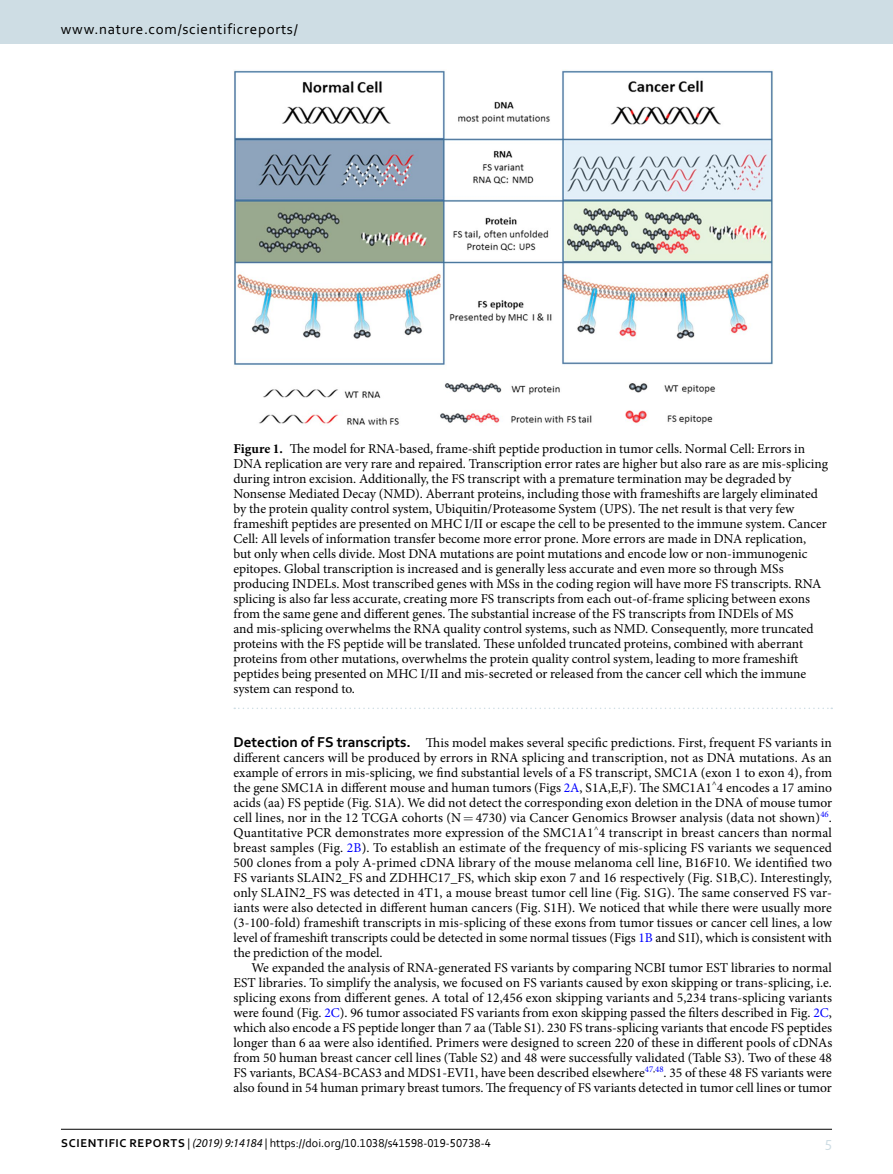
<style>
.page{position:relative;width:893px;height:1174px;background:#fff}
.page>*{position:absolute;margin:0;border:0;box-sizing:border-box;transform-origin:0 0}
.t1{font:15px "Corbel 2";letter-spacing:.045em;color:#000}
.t2{font:15px "Corbel 2";color:#cedde4}
.t3{font:13.5px/15px "Minion Pro";letter-spacing:-.005em;color:#000;text-align:justify}
.t4{font:12px "Corbel";color:#000}
.s1{font-weight:700}
.s2{font-family:"Corbel Bold 2";font-size:15px}
.s3{color:#00f}
.s4{font-family:"Corbel Bold 2"}
.s5{font-family:"Corbel 2"}
.s6{font-family:"Myriad Pro";font-style:italic}
</style>
<div class="page">
<hr style="left:61px;top:1129px;width:771px;height:1px;background:#000">
<div style="left:0;top:0;width:893px;height:43px;background:#cedde4"></div>
<img style="left:234px;top:70px;width:539px;height:355px">
<svg style="left:234px;top:707px;width:598px;height:2px"></svg>
<p class="t1" style="left:61px;top:19px;width:238px">www.nature.com/scientificreports/</p>
<p class="t3" style="left:233px;top:441px;width:596px;text-align:left"><span class="s1">Figure 1.</span> The model for RNA-based, frame-shift peptide production in tumor cells. Normal Cell: Errors in DNA replication are very rare and repaired. Transcription error rates are higher but also rare as are mis-splicing during intron excision. Additionally, the FS transcript with a premature termination may be degraded by Nonsense Mediated Decay (NMD). Aberrant proteins, including those with frameshifts are largely eliminated by the protein quality control system, Ubiquitin/Proteasome System (UPS). The net result is that very few frameshift peptides are presented on MHC I/II or escape the cell to be presented to the immune system. Cancer Cell: All levels of information transfer become more error prone. More errors are made in DNA replication,<br>but only when cells divide. Most DNA mutations are point mutations and encode low or non-immunogenic epitopes. Global transcription is increased and is generally less accurate and even more so through MSs producing INDELs. Most transcribed genes with MSs in the coding region will have more FS transcripts. RNA splicing is also far less accurate, creating more FS transcripts from each out-of-frame splicing between exons from the same gene and different genes. The substantial increase of the FS transcripts from INDEls of MS<br>and mis-splicing overwhelms the RNA quality control systems, such as NMD. Consequently, more truncated proteins with the FS peptide will be translated. These unfolded truncated proteins, combined with aberrant proteins from other mutations, overwhelms the protein quality control system, leading to more frameshift peptides being presented on MHC I/II and mis-secreted or released from the cancer cell which the immune system can respond to.</p>
<p class="t3" style="left:233px;top:735px;width:600px"><span class="s2">Detection of FS transcripts.</span> This model makes several specific predictions. First, frequent FS variants in different cancers will be produced by errors in RNA splicing and transcription, not as DNA mutations. As an example of errors in mis-splicing, we find substantial levels of a FS transcript, SMC1A (exon 1 to exon 4), from the gene SMC1A in different mouse and human tumors (Figs <span class="s3">2A</span>, S1A,E,F). The SMC1A1<sup>^</sup>4 encodes a 17 amino acids (aa) FS peptide (Fig. S1A). We did not detect the corresponding exon deletion in the DNA of mouse tumor cell lines, nor in the 12 TCGA cohorts (N 4730) via Cancer Genomics Browser analysis (data not shown)<sup>46</sup>.<br>Quantitative PCR demonstrates more expression of the SMC1A1<sup>^</sup>4 transcript in breast cancers than normal breast samples (Fig. <span class="s3">2B</span>). To establish an estimate of the frequency of mis-splicing FS variants we sequenced 500 clones from a poly A-primed cDNA library of the mouse melanoma cell line, B16F10. We identified two FS variants SLAIN2_FS and ZDHHC17_FS, which skip exon 7 and 16 respectively (Fig. S1B,C). Interestingly, only SLAIN2_FS was detected in 4T1, a mouse breast tumor cell line (Fig. S1G). The same conserved FS var&shy;iants were also detected in different human cancers (Fig. S1H). We noticed that while there were usually more (3-100-fold) frameshift transcripts in mis-splicing of these exons from tumor tissues or cancer cell lines, a low level of frameshift transcripts could be detected in some normal tissues (Figs <span class="s3">1B</span> and S1I), which is consistent with the prediction of the model.</p>
<p class="t3" style="left:233px;top:959px;width:600px;text-indent:18px">We expanded the analysis of RNA-generated FS variants by comparing NCBI tumor EST libraries to normal EST libraries. To simplify the analysis, we focused on FS variants caused by exon skipping or trans-splicing, i.e. splicing exons from different genes. A total of 12,456 exon skipping variants and 5,234 trans-splicing variants were found (Fig. <span class="s3">2C</span>). 96 tumor associated FS variants from exon skipping passed the filters described in Fig. <span class="s3">2C</span>, which also encode a FS peptide longer than 7 aa (Table S1). 230 FS trans-splicing variants that encode FS peptides longer than 6 aa were also identified. Primers were designed to screen 220 of these in different pools of cDNAs from 50 human breast cancer cell lines (Table S2) and 48 were successfully validated (Table S3). Two of these 48<br>FS variants, BCAS4-BCAS3 and MDS1-EVI1, have been described elsewhere<sup>47</sup><sup>,</sup><sup>48</sup>. 35 of these 48 FS variants were also found in 54 human primary breast tumors. The frequency of FS variants detected in tumor cell lines or tumor</p>
<p class="t4" style="left:61px;top:1135px;width:431px"><span class="s4">Scientific Reports</span> <span class="s5">|</span> <span class="s6">(2019) 9:14184</span> <span class="s5">|</span> https://doi.org/10.1038/s41598-019-50738-4</p>
<p class="t2" style="left:825px;top:1132px;width:9px">5</p>
</div>
